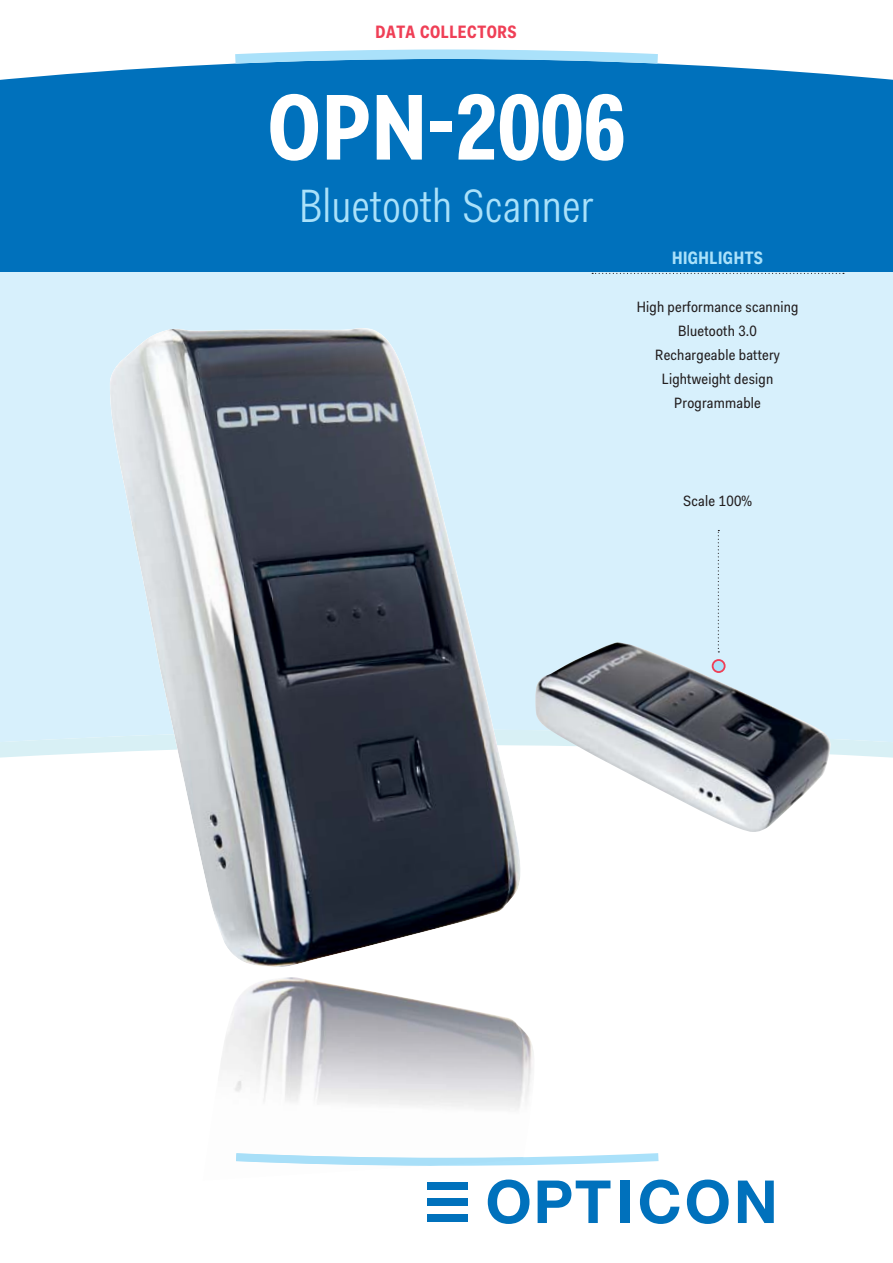
<style>
.page{position:relative;width:893px;height:1263px;background:#fff}
.page>*{position:absolute;margin:0;border:0;box-sizing:border-box;transform-origin:0 0}
.t1{font:700 93.9px "Fakt Con Pro";letter-spacing:.015em;color:#fff}
.t2{font:46.95px "Fakt Con Pro Blond";letter-spacing:.015em;color:#aae1fa}
.t3{font:700 18px "Fakt Con Pro";letter-spacing:.03em;color:#ef3f56}
.t4{font:700 18px "Fakt Con Pro";letter-spacing:.03em;color:#aae1fa}
.t5{font:15px/24px "Fakt Sm Con Pro";letter-spacing:.015em;color:#231f20;text-align:center}
</style>
<div class="page">
<div style="left:0;top:272px;width:893px;height:458px;background:#d7f0fc"></div>
<svg style="left:0;top:730px;width:893px;height:28px;background:#dcf1f8"></svg>
<div style="left:427px;top:1182px;width:41px;height:8px;background:#0071bc"></div>
<div style="left:427px;top:1198px;width:41px;height:8px;background:#0071bc"></div>
<div style="left:427px;top:1214px;width:41px;height:8px;background:#0071bc"></div>
<svg style="left:488px;top:1179px;width:41px;height:45px"></svg>
<svg style="left:538px;top:1180px;width:72px;height:43px"></svg>
<div style="left:620px;top:1180px;width:9px;height:43px;background:#0071bc"></div>
<svg style="left:640px;top:1179px;width:39px;height:45px"></svg>
<svg style="left:687px;top:1179px;width:42px;height:45px"></svg>
<svg style="left:738px;top:1180px;width:36px;height:43px"></svg>
<svg style="left:523px;top:1153px;width:136px;height:13px"></svg>
<div style="left:0;top:32px;width:893px;height:240px;background:#0071bc"></div>
<svg style="left:0;top:32px;width:893px;height:48px;fill:#fff"></svg>
<svg style="left:225px;top:45px;width:443px;height:24px"></svg>
<svg style="left:592px;top:273px;width:252px;height:1px"></svg>
<img style="left:110px;top:328px;width:412px;height:639px">
<img style="left:221px;top:977px;width:313px;height:133px">
<img style="left:535px;top:642px;width:296px;height:190px">
<svg style="left:718px;top:530px;width:1px;height:122px"></svg>
<div style="left:713px;top:660px;width:12px;height:12px;background:#aae1fa;border-radius:50%"></div>
<div style="left:712px;top:659px;width:14px;height:14px;border:2px solid #ef3f56;border-radius:50%"></div>
<p class="t3" style="left:375px;top:22px;width:143px">DATA COLLECTORS</p>
<h1 class="t1" style="left:268px;top:72px;width:359px">OPN-2006</h1>
<h2 class="t2" style="left:299px;top:178px;width:296px">Bluetooth Scanner</h2>
<p class="t4" style="left:672px;top:248px;width:93px">HIGHLIGHTS</p>
<p class="t5" style="left:637px;top:296px;width:163px">High performance scanning<br>Bluetooth 3.0<br>Rechargeable battery<br>Lightweight design<br>Programmable</p>
<p class="t5" style="left:683px;top:490px;width:70px">Scale 100%</p>
</div>
